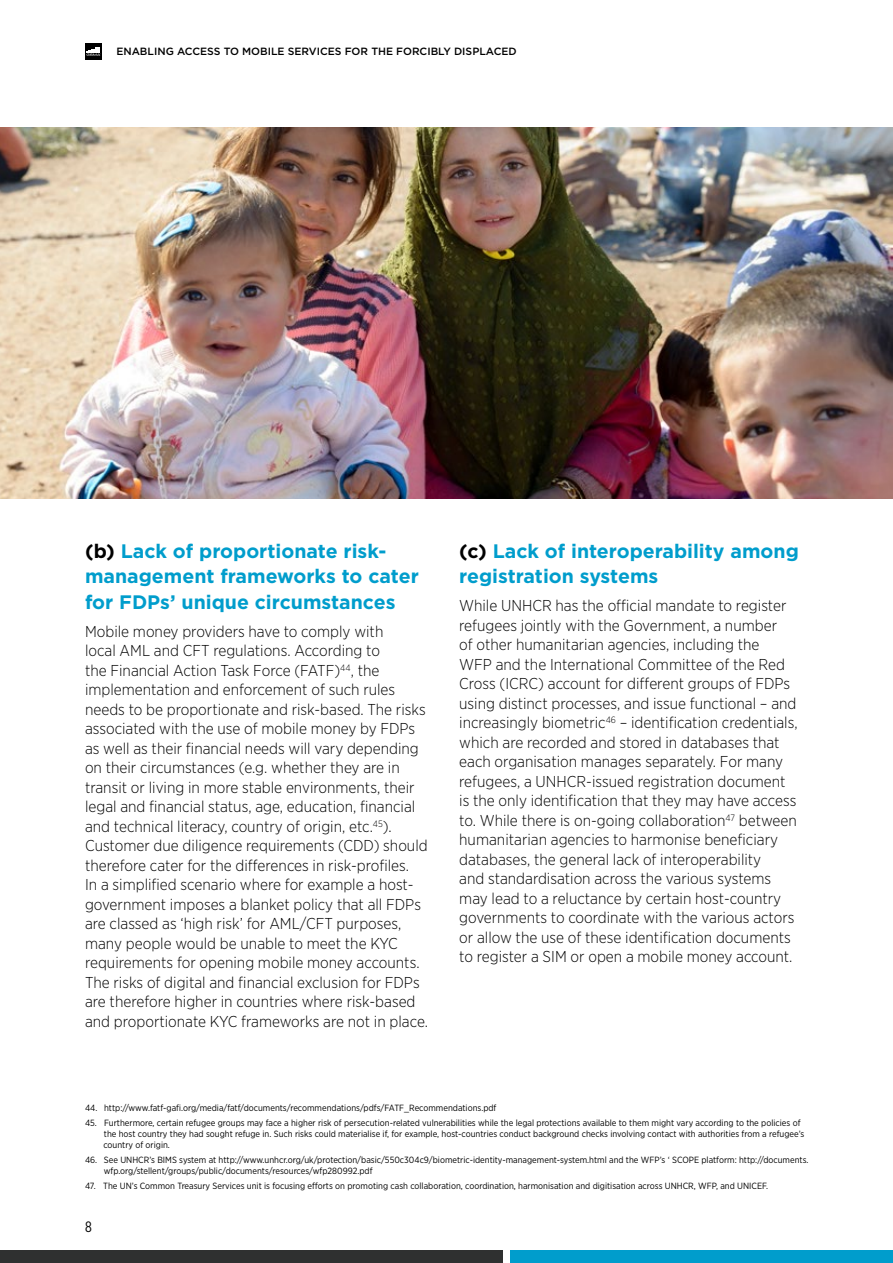
<style>
.page{position:relative;width:893px;height:1263px;background:#fff}
.page>*{position:absolute;margin:0;border:0;box-sizing:border-box;transform-origin:0 0}
.t1{font:700 19.5px/25.5px "Gotham";color:#009dcc}
.t2{font:300 15.75px/19.5px "Gotham Narrow";color:#000}
.t3{font:15px "Gotham X Narrow";color:#000}
.t4{font:500 10.5px "Gotham";color:#000}
.t5{font:9px/10.8px "Gotham Narrow";color:#000}
.s1{color:#000}
</style>
<div class="page">
<div style="left:0;top:1250px;width:503px;height:13px;background:#2f3030"></div>
<div style="left:510px;top:1250px;width:383px;height:13px;background:#009dcc"></div>
<div style="left:85px;top:43px;width:17px;height:17px;background:#000"></div>
<svg style="left:87px;top:47px;width:14px;height:9px"></svg>
<img style="left:0;top:128px;width:893px;height:371px">
<p class="t4" style="left:116px;top:45px;width:402px">ENABLING ACCESS TO MOBILE SERVICES FOR THE FORCIBLY DISPLACED</p>
<p class="t1" style="left:85px;top:538px;width:335px"><span class="s1">(b)</span> Lack of proportionate risk&shy;management frameworks to cater for FDPs’ unique circumstances</p>
<p class="t2" style="left:85px;top:621px;width:344px">Mobile money providers have to comply with<br>local AML and CFT regulations. According to<br>the Financial Action Task Force (FATF)<sup>44</sup>, the implementation and enforcement of such rules needs to be proportionate and risk-based. The risks associated with the use of mobile money by FDPs as well as their financial needs will vary depending on their circumstances (e.g. whether they are in transit or living in more stable environments, their legal and financial status, age, education, financial and technical literacy, country of origin, etc.<sup>45</sup>).<br>Customer due diligence requirements (CDD) should therefore cater for the differences in risk-profiles.<br>In a simplified scenario where for example a host&shy;government imposes a blanket policy that all FDPs are classed as ‘high risk’ for AML/CFT purposes, many people would be unable to meet the KYC requirements for opening mobile money accounts.<br>The risks of digital and financial exclusion for FDPs are therefore higher in countries where risk-based and proportionate KYC frameworks are not in place.</p>
<p class="t1" style="left:459px;top:538px;width:341px"><span class="s1">(c)</span> Lack of interoperability among registration systems</p>
<p class="t2" style="left:459px;top:596px;width:340px">While UNHCR has the official mandate to register refugees jointly with the Government, a number<br>of other humanitarian agencies, including the<br>WFP and the International Committee of the Red Cross (ICRC) account for different groups of FDPs using distinct processes, and issue functional – and increasingly biometric<sup>46</sup> – identification credentials, which are recorded and stored in databases that each organisation manages separately. For many refugees, a UNHCR-issued registration document is the only identification that they may have access to. While there is on-going collaboration<sup>47</sup> between humanitarian agencies to harmonise beneficiary databases, the general lack of interoperability<br>and standardisation across the various systems may lead to a reluctance by certain host-country governments to coordinate with the various actors or allow the use of these identification documents to register a SIM or open a mobile money account.</p>
<p class="t5" style="left:85px;top:1102px;width:413px">44. http://www.fatf-gafi.org/media/fatf/documents/recommendations/pdfs/FATF_Recommendations.pdf</p>
<p class="t5" style="left:103px;top:1117px;width:703px;text-indent:-18px">45. Furthermore, certain refugee groups may face a higher risk of persecution-related vulnerabilities while the legal protections available to them might vary according to the policies of the host country they had sought refuge in. Such risks could materialise if, for example, host-countries conduct background checks involving contact with authorities from a refugee’s country of origin.</p>
<p class="t5" style="left:104px;top:1154px;width:706px;text-indent:-19px">46. See UNHCR’s BIMS system at http://www.unhcr.org/uk/protection/basic/550c304c9/biometric-identity-management-system.html and the WFP’s ‘ SCOPE platform: http://documents. wfp.org/stellent/groups/public/documents/resources/wfp280992.pdf</p>
<p class="t5" style="left:85px;top:1180px;width:685px">47. The UN’s Common Treasury Services unit is focusing efforts on promoting cash collaboration, coordination, harmonisation and digitisation across UNHCR, WFP, and UNICEF.</p>
<p class="t3" style="left:85px;top:1218px;width:8px">8</p>
</div>
